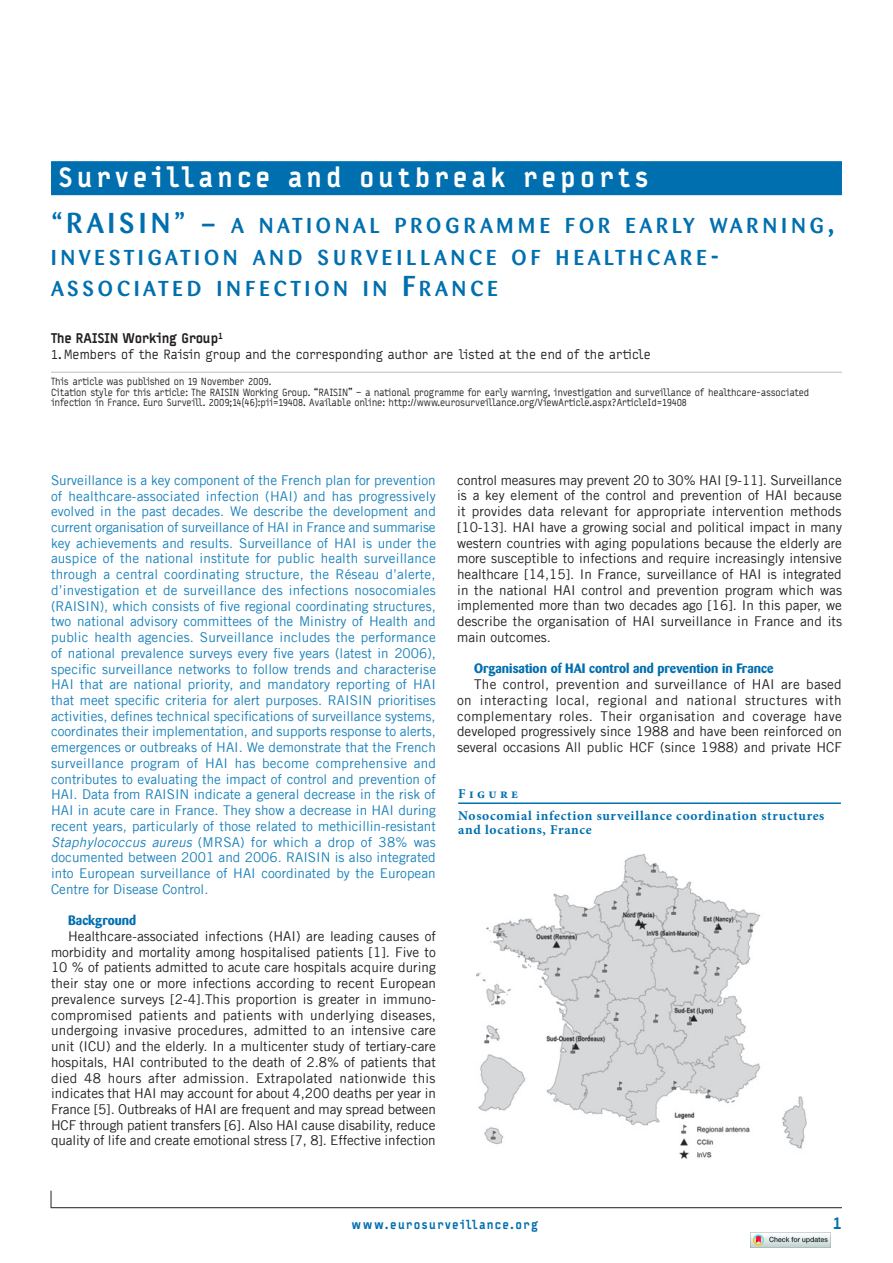
<style>
.page{position:relative;width:893px;height:1263px;background:#fff}
.page>*{position:absolute;margin:0;border:0;box-sizing:border-box;transform-origin:0 0}
.t1{font:900 27px "Typestar";letter-spacing:.15em;color:#fff}
.t2{font:500 21.3px "Barmeno";letter-spacing:.195em;color:#006faf}
.t3{font:500 21.3px/31.5px "Barmeno";letter-spacing:.175em;color:#006faf}
.t4{font:900 16.5px "Typestar";color:#006faf}
.t5{font:13.5px/15.8px "Trade Gothic LT";color:#231f20;text-align:justify}
.t6{font:13.5px/15.8px "Trade Gothic LT";color:#1a81bb;text-align:justify}
.t7{font:13.5px "Typestar";letter-spacing:-.015em;color:#231f20}
.t8{font:700 13.5px/22px "Minion Pro";letter-spacing:.05em;color:#006faf}
.t9{font:700 13.5px "Barmeno";color:#006faf}
.t10{font:900 13.5px "Typestar";letter-spacing:-.015em;color:#231f20}
.t11{font:900 12px "Typestar";letter-spacing:.1em;color:#006faf}
.t12{font:10.5px/10.5px "Typestar";letter-spacing:-.02em;color:#231f20;scale:.95 1}
.s1{font-size:28.5px}
.s2{font-style:italic}
</style>
<div class="page">
<hr style="left:51px;top:1207px;width:791px;height:1px;background:#231f20">
<svg style="left:51px;top:1191px;width:1px;height:17px"></svg>
<div style="left:51px;top:161px;width:791px;height:34px;background:#006faf"></div>
<hr style="left:51px;top:372px;width:791px;height:1px;background:#bcbdc0">
<hr style="left:458px;top:802px;width:383px;height:2px;background:#006faf">
<img style="left:476px;top:853px;width:331px;height:306px">
<img style="left:750px;top:1232px;width:80px;height:16px">
<h1 class="t1" style="left:58px;top:160px;width:592px">Surveillance and outbreak reports</h1>
<h2 class="t2" style="left:51px;top:213px;width:695px"><span class="s1">“RAISIN” –</span> A NATI ONA L PROGRA MME FOR EAR LY WARNIN</h2>
<h2 class="t2" style="left:810px;top:213px;width:26px">G<span class="s1">,</span></h2>
<h2 class="t3" style="left:51px;top:241px;width:670px">IN VESTI GATI ON AN D SURVEI LLAN CE OF HEALTHCAR E<span class="s1">-<br></span>ASS</h2>
<h2 class="t2" style="left:98px;top:276px;width:338px">OCIATED IN FECTION IN <span class="s1">F</span>RAN</h2>
<h2 class="t2" style="left:470px;top:276px;width:29px">CE</h2>
<p class="t10" style="left:51px;top:330px;width:174px">The RAISIN Working Group<sup>1</sup></p>
<p class="t7" style="left:51px;top:347px;width:601px">1. Members of the Raisin group and the corresponding author are listed at the end of the article</p>
<p class="t12" style="left:51px;top:376px;width:800px">This article was published on 19 November 2009.<br>Citation style for this article: The RAISIN Working Group. “RAISIN” – a national programme for early warning, investigation and surveillance of healthcare-associated infection in France. Euro Surveill. 2009;14(46):pii=19408. Available online: http://www.eurosurveillance.org/ViewArticle.aspx?ArticleId=19408</p>
<p class="t6" style="left:51px;top:472px;width:387px">Surveillance is a key component of the French plan for prevention of healthcare-associated infection (HAI) and has progressively evolved in the past decades. We describe the development and current organisation of surveillance of HAI in France and summarise key achievements and results. Surveillance of HAI is under the auspice of the national institute for public health surveillance through a central coordinating structure, the Réseau d’alerte, d’investigation et de surveillance des infections nosocomiales (RAISIN), which consists of five regional coordinating structures, two national advisory committees of the Ministry of Health and public health agencies. Surveillance includes the performance of national prevalence surveys every five years (latest in 2006), specific surveillance networks to follow trends and characterise HAI that are national priority, and mandatory reporting of HAI that meet specific criteria for alert purposes. RAISIN prioritises activities, defines technical specifications of surveillance systems, coordinates their implementation, and supports response to alerts, emergences or outbreaks of HAI. We demonstrate that the French surveillance program of HAI has become comprehensive and contributes to evaluating the impact of control and prevention of HAI. Data from RAISIN indicate a general decrease in the risk of HAI in acute care in France. They show a decrease in HAI during recent years, particularly of those related to methicillin-resistant <span class="s2">Staphylococcus aureus</span> (MRSA) for which a drop of 38% was documented between 2001 and 2006. RAISIN is also integrated into European surveillance of HAI coordinated by the European Centre for Disease Control.</p>
<p class="t9" style="left:68px;top:912px;width:70px">Background</p>
<p class="t5" style="left:51px;top:928px;width:387px;text-indent:17px">Healthcare-associated infections (HAI) are leading causes of morbidity and mortality among hospitalised patients [1]. Five to 10 % of patients admitted to acute care hospitals acquire during their stay one or more infections according to recent European prevalence surveys [2-4].This proportion is greater in immuno&shy;compromised patients and patients with underlying diseases, undergoing invasive procedures, admitted to an intensive care unit (ICU) and the elderly. In a multicenter study of tertiary-care hospitals, HAI contributed to the death of 2.8% of patients that died 48 hours after admission. Extrapolated nationwide this indicates that HAI may account for about 4,200 deaths per year in France [5]. Outbreaks of HAI are frequent and may spread between HCF through patient transfers [6]. Also HAI cause disability, reduce quality of life and create emotional stress [7, 8]. Effective infection</p>
<p class="t5" style="left:457px;top:472px;width:386px">control measures may prevent 20 to 30% HAI [9-11]. Surveillance is a key element of the control and prevention of HAI because it provides data relevant for appropriate intervention methods [10-13]. HAI have a growing social and political impact in many western countries with aging populations because the elderly are more susceptible to infections and require increasingly intensive healthcare [14,15]. In France, surveillance of HAI is integrated in the national HAI control and prevention program which was implemented more than two decades ago [16]. In this paper, we describe the organisation of HAI surveillance in France and its main outcomes.</p>
<p class="t9" style="left:474px;top:660px;width:301px">Organisation of HAI control and prevention in France</p>
<p class="t5" style="left:457px;top:676px;width:386px;text-indent:17px">The control, prevention and surveillance of HAI are based on interacting local, regional and national structures with complementary roles. Their organisation and coverage have developed progressively since 1988 and have been reinforced on several occasions All public HCF (since 1988) and private HCF</p>
<p class="t8" style="left:458px;top:783px;width:368px">Figure<br>Nosocomial infection surveillance coordination structures</p>
<p class="t8" style="left:458px;top:818px;width:135px">and locations, France</p>
<p class="t11" style="left:351px;top:1217px;width:188px">www.eurosurveillance.org</p>
<p class="t4" style="left:833px;top:1213px;width:11px">1</p>
</div>
